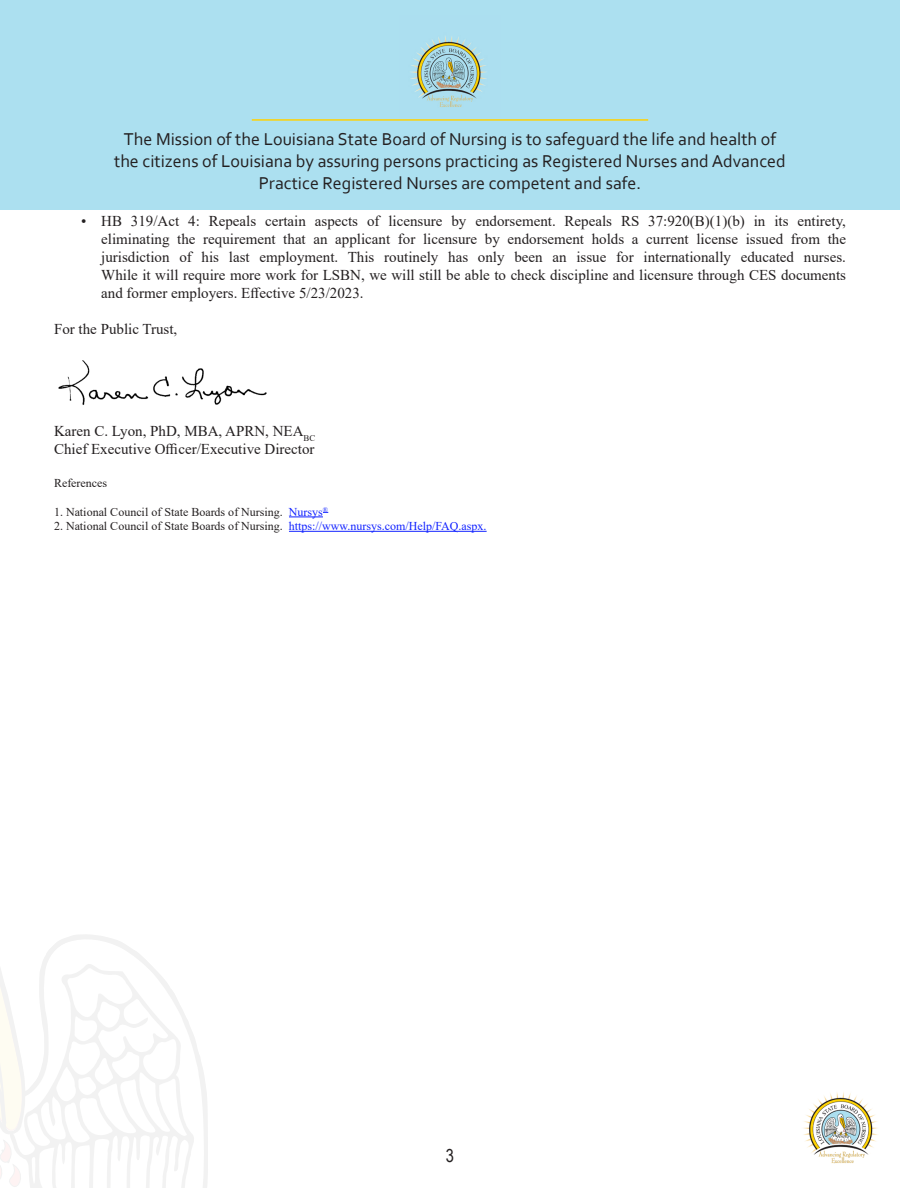
<style>
.page{position:relative;width:900px;height:1188px;background:#fff}
.page>*{position:absolute;margin:0;border:0;box-sizing:border-box;transform-origin:0 0}
.t1{font:18px/21.6px "Corbel";color:#231f20;text-align:center}
.t2{font:18px "Arial Narrow";color:#231f20}
.t3{font:15px/18px "Times New Roman";color:#231f20;text-align:justify}
.t4{font:12px "Times New Roman";color:#231f20}
.s1{color:#12f}
</style>
<div class="page">
<svg style="left:127px;top:946px;width:81px;height:242px"></svg>
<svg style="left:0;top:935px;width:127px;height:253px"></svg>
<div style="left:0;top:0;width:900px;height:210px;background:#ace0f0"></div>
<hr style="left:252px;top:119px;width:396px;height:2px;background:#ffd204">
<img style="left:410px;top:36px;width:77px;height:71px">
<img style="left:803px;top:1092px;width:75px;height:72px">
<hr style="left:289px;top:517px;width:34px;height:1px;background:#12f">
<hr style="left:289px;top:531px;width:198px;height:1px;background:#12f">
<img style="left:58px;top:360px;width:209px;height:45px">
<p class="t1" style="left:114px;top:128px;width:673px">The Mission of the Louisiana State Board of Nursing is to safeguard the life and health of the citizens of Louisiana by assuring persons practicing as Registered Nurses and Advanced<br>Practice Registered Nurses are competent and safe.</p>
<p class="t3" style="left:101px;top:212px;width:746px;text-indent:-20px">• HB 319/Act 4: Repeals certain aspects of licensure by endorsement. Repeals RS 37:920(B)(1)(b) in its entirety, eliminating the requirement that an applicant for licensure by endorsement holds a current license issued from the jurisdiction of his last employment. This routinely has only been an issue for internationally educated nurses.<br>While it will require more work for LSBN, we will still be able to check discipline and licensure through CES documents and former employers. Effective 5/23/2023.</p>
<p class="t3" style="left:54px;top:320px;width:125px">For the Public Trust,</p>
<p class="t3" style="left:54px;top:422px;width:263px">Karen C. Lyon, PhD, MBA, APRN, NEA<sub>BC</sub></p>
<p class="t3" style="left:54px;top:440px;width:262px">Chief Executive Officer/Executive Director</p>
<p class="t4" style="left:54px;top:474px;width:55px">References</p>
<p class="t4" style="left:54px;top:503px;width:276px">1. National Council of State Boards of Nursing. <span class="s1">Nursys</span><sup>®</sup></p>
<p class="t4" style="left:54px;top:518px;width:434px">2. National Council of State Boards of Nursing. <span class="s1">https://www.nursys.com/Help/FAQ.aspx.</span></p>
<p class="t2" style="left:446px;top:1142px;width:10px">3</p>
</div>
